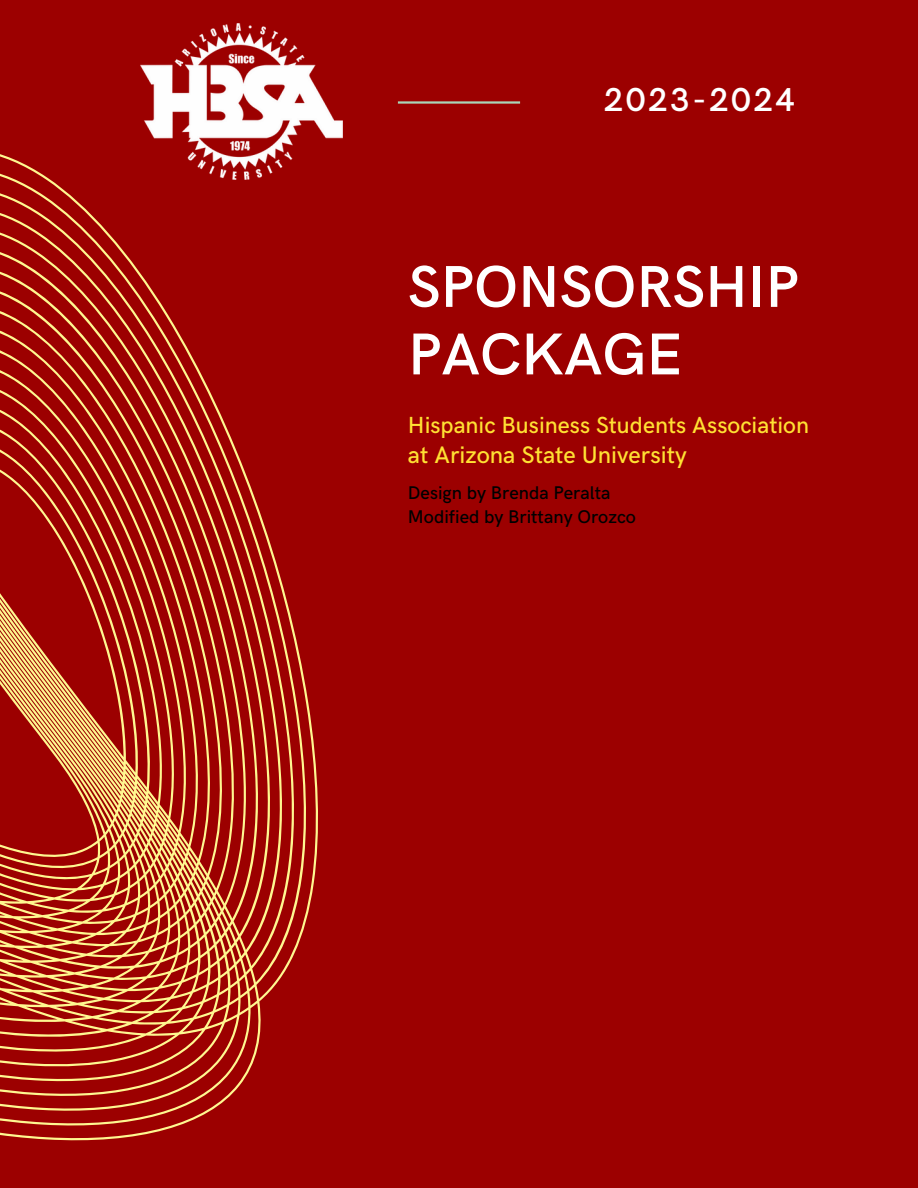
<style>
.page{position:relative;width:918px;height:1188px;background:#9c0000}
.page>*{position:absolute;margin:0;border:0;box-sizing:border-box;transform-origin:0 0}
.t1{font:600 59.1px/67.5px "HK Grotesk";color:#fff}
.t2{font:600 33.3px "HK Grotesk";letter-spacing:.09em;color:#fff}
.t3{font:500 24px "HK Grotesk";color:#ffe133}
.t4{font:500 23.4px "HK Grotesk";color:#ffe133}
.t5{font:500 18.45px "HK Grotesk";color:#000}
</style>
<div class="page">
<svg style="left:0;top:101px;width:521px;height:1040px"></svg>
<hr style="left:398px;top:101px;width:122px;height:3px;background:#a9d6b9">
<img style="left:140px;top:23px;width:203px;height:156px">
<p class="t2" style="left:604px;top:81px;width:192px">2023-2024</p>
<p class="t1" style="left:408px;top:255px;width:392px">SPONSORSHIP<br>PACKAGE</p>
<h2 class="t4" style="left:408px;top:412px;width:403px">Hispanic Business Students Association</h2>
<h2 class="t3" style="left:408px;top:442px;width:280px">at Arizona State University</h2>
<h3 class="t5" style="left:408px;top:483px;width:204px">Design by Brenda Peralta</h3>
<p class="t5" style="left:408px;top:506px;width:230px">Modified by Brittany Orozco</p>
</div>
